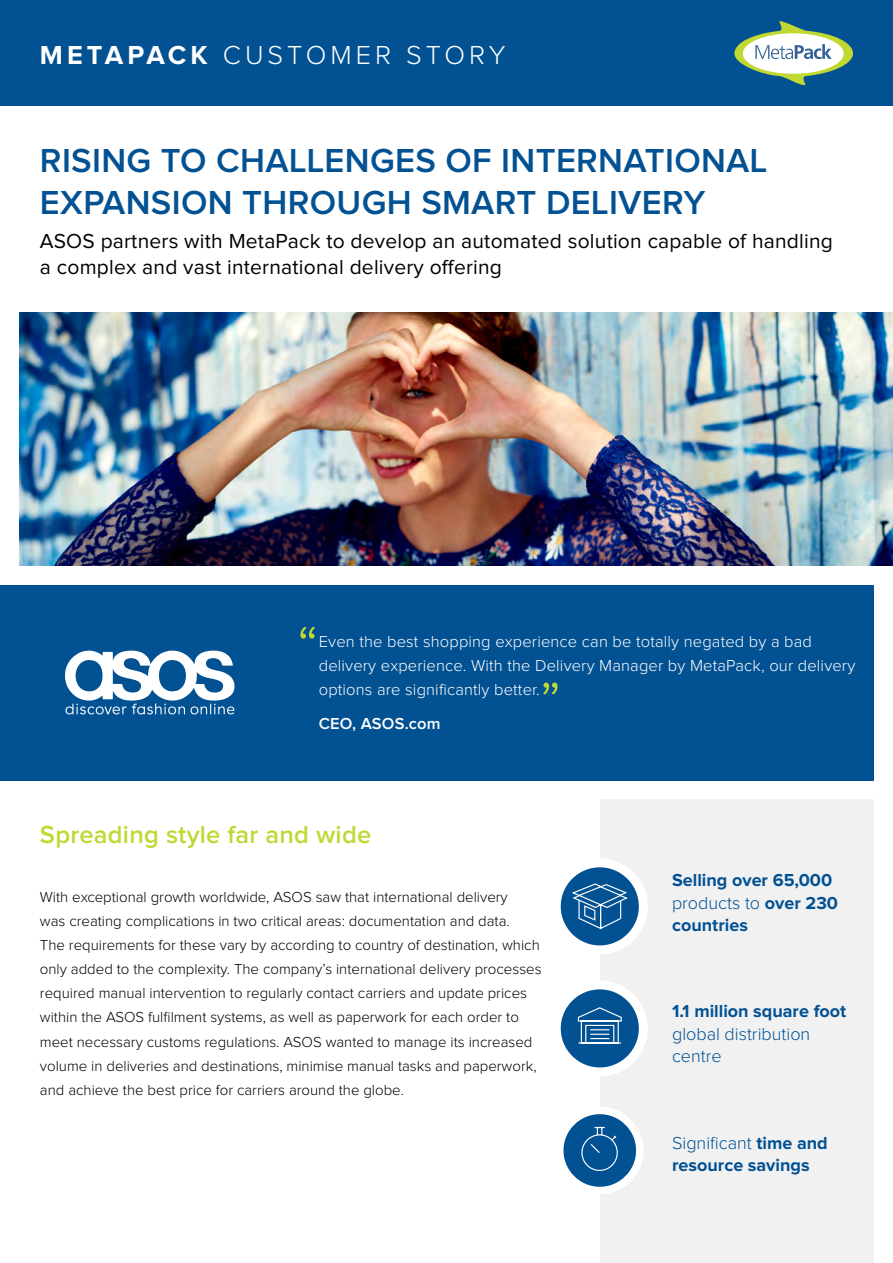
<style>
.page{position:relative;width:893px;height:1263px;background:#fff}
.page>*{position:absolute;margin:0;border:0;box-sizing:border-box;transform-origin:0 0}
.t1{font:600 34.5px/42px "Proxima Nova";letter-spacing:.01em;color:#025192}
.t2{font:300 27px "Proxima Nova";letter-spacing:.15em;color:#fff}
.t3{font:600 25.5px "Proxima Nova";letter-spacing:.01em;color:#c1d833}
.t4{font:21px/25.5px "Proxima Nova";letter-spacing:.01em;color:#000}
.t5{font:700 18px/22.5px "Proxima Nova";color:#025192}
.t6{font:300 18px/22.5px "Proxima Nova";color:#025192}
.t7{font:300 16.5px/24px "Proxima Nova";letter-spacing:.01em;color:#fff}
.t8{font:600 16.5px "Proxima Nova";letter-spacing:.01em;color:#fff}
.t9{font:300 15px/24.2px "Proxima Nova";color:#000}
.s1{font-weight:700}
.s2{font-weight:300}
</style>
<div class="page">
<div style="left:600px;top:799px;width:274px;height:464px;background:#f1f1f2"></div>
<svg style="left:556px;top:985px;width:87px;height:87px;fill:#025192"></svg>
<div style="left:552px;top:980px;width:96px;height:96px;border:9px solid #fff;border-radius:50%"></div>
<svg style="left:556px;top:863px;width:87px;height:87px;fill:#025192"></svg>
<div style="left:552px;top:858px;width:96px;height:96px;border:9px solid #fff;border-radius:50%"></div>
<svg style="left:570px;top:883px;width:59px;height:47px"></svg>
<svg style="left:577px;top:1006px;width:46px;height:38px"></svg>
<div style="left:0;top:0;width:893px;height:106px;background:#025192"></div>
<svg style="left:734px;top:21px;width:119px;height:64px"></svg>
<div style="left:0;top:585px;width:874px;height:195px;background:#025192"></div>
<svg style="left:300px;top:627px;width:15px;height:12px"></svg>
<svg style="left:543px;top:682px;width:15px;height:12px"></svg>
<svg style="left:560px;top:1110px;width:80px;height:80px;fill:#025192"></svg>
<div style="left:556px;top:1107px;width:88px;height:87px;border:8px solid #fff;border-radius:50%"></div>
<img style="left:19px;top:312px;width:874px;height:253px">
<svg style="left:65px;top:651px;width:169px;height:63px"></svg>
<svg style="left:581px;top:1126px;width:37px;height:45px"></svg>
<h2 class="t2" style="left:40px;top:42px;width:467px"><span class="s1">METAPACK</span> CUSTOMER STORY</h2>
<h1 class="t1" style="left:40px;top:141px;width:729px">RISING TO CHALLENGES OF INTERNATIONAL<br>EXPANSION THROUGH SMART DELIVERY</h1>
<h3 class="t4" style="left:40px;top:229px;width:794px">ASOS partners with MetaPack to develop an automated solution capable of handling a complex and vast international delivery offering</h3>
<p class="t7" style="left:319px;top:630px;width:538px">Even the best shopping experience can be totally negated by a bad delivery experience. With the Delivery Manager by MetaPack, our delivery options are significantly better.</p>
<p class="t8" style="left:319px;top:716px;width:123px">CEO, ASOS.com</p>
<h3 class="t3" style="left:40px;top:823px;width:333px">Spreading style far and wide</h3>
<p class="t9" style="left:40px;top:885px;width:503px">With exceptional growth worldwide, ASOS saw that international delivery<br>was creating complications in two critical areas: documentation and data.<br>The requirements for these vary by according to country of destination, which only added to the complexity. The company’s international delivery processes required manual intervention to regularly contact carriers and update prices within the ASOS fulfilment systems, as well as paperwork for each order to meet necessary customs regulations. ASOS wanted to manage its increased volume in deliveries and destinations, minimise manual tasks and paperwork, and achieve the best price for carriers around the globe.</p>
<p class="t5" style="left:672px;top:869px;width:167px">Selling over 65,000 <span class="s2">products to</span> over 230 countries</p>
<p class="t5" style="left:672px;top:1001px;width:176px">1.1 million square foot</p>
<p class="t6" style="left:672px;top:1023px;width:140px">global distribution centre</p>
<p class="t5" style="left:672px;top:1132px;width:157px"><span class="s2">Significant</span> time and resource savings</p>
</div>
